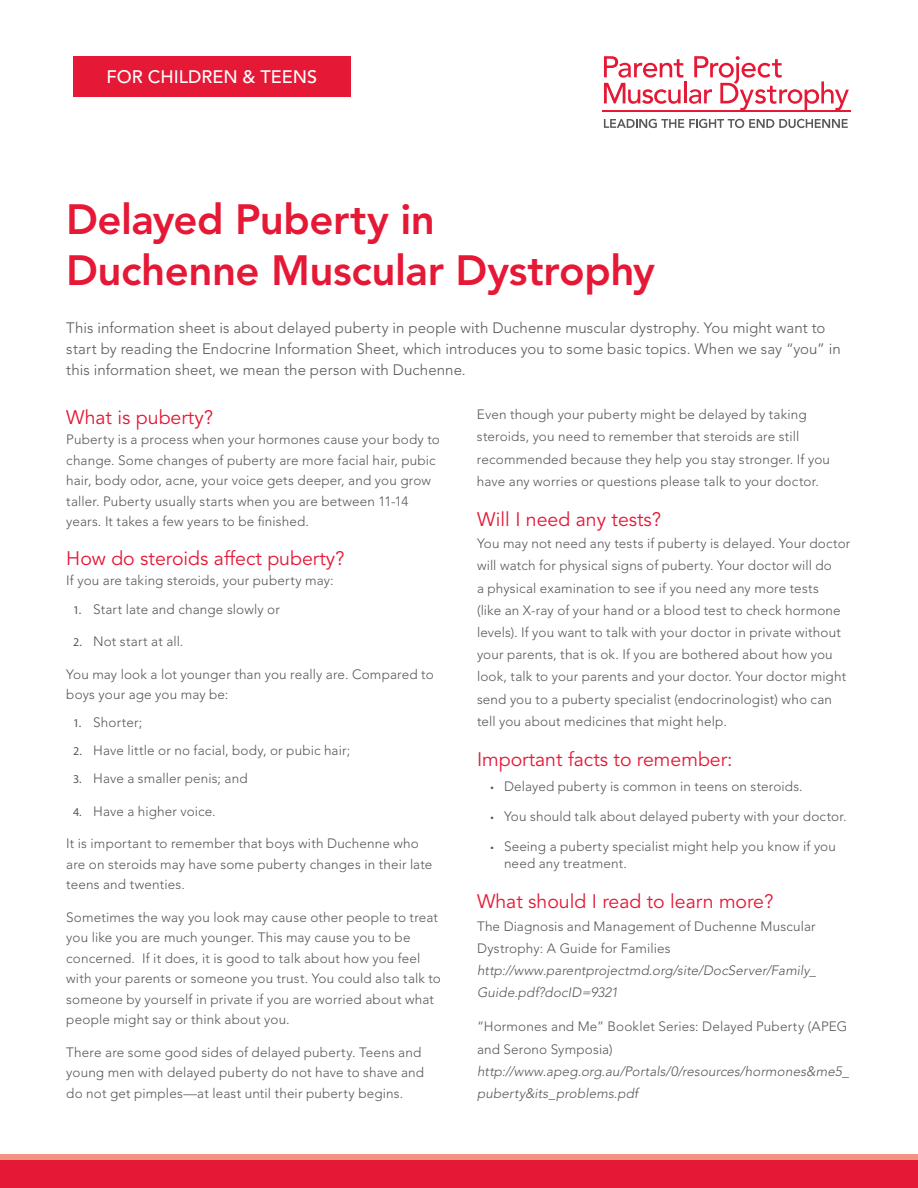
<style>
.page{position:relative;width:918px;height:1188px;background:#fff}
.page>*{position:absolute;margin:0;border:0;box-sizing:border-box;transform-origin:0 0}
.t1{font:800 42px/50.4px "Avenir LT Std";letter-spacing:-.01em;color:#e51836}
.t2{font:19.5px "Avenir LT Std";color:#e51836}
.t3{font:500 18px "Avenir LT Std";color:#fff}
.t4{font:300 15px/21px "Avenir LT Std";letter-spacing:.005em;color:#57585a}
.t5{font:300 13.5px/20.5px "Avenir LT Std";letter-spacing:.01em;color:#57585a}
.t6{font:italic 300 13.5px/22.2px "Avenir LT Std";letter-spacing:.01em;color:#57585a}
.s1{font-family:"Myriad Pro";font-weight:400;font-size:12px}
</style>
<div class="page">
<div style="left:0;top:1155px;width:918px;height:33px;background:linear-gradient(to right,#f19385,#f19385)"></div>
<div style="left:0;top:1161px;width:918px;height:27px;background:#e51836"></div>
<svg style="left:604px;top:119px;width:244px;height:9px"></svg>
<hr style="left:602px;top:110px;width:248px;height:1px;background:#e51836">
<svg style="left:604px;top:56px;width:79px;height:48px"></svg>
<hr style="left:684px;top:81px;width:2px;height:22px;background:#e51836">
<svg style="left:689px;top:56px;width:160px;height:54px"></svg>
<div style="left:73px;top:56px;width:278px;height:41px;background:#e51836"></div>
<h3 class="t3" style="left:107px;top:66px;width:212px">FOR CHILDREN &amp; TEENS</h3>
<h1 class="t1" style="left:66px;top:195px;width:590px">Delayed Puberty in<br>Duchenne Muscular Dystrophy</h1>
<p class="t4" style="left:66px;top:317px;width:776px">This information sheet is about delayed puberty in people with Duchenne muscular dystrophy. You might want to start by reading the Endocrine Information Sheet, which introduces you to some basic topics. When we say “you” in this information sheet, we mean the person with Duchenne.</p>
<h2 class="t2" style="left:66px;top:406px;width:148px">What is puberty?</h2>
<p class="t5" style="left:66px;top:429px;width:375px">Puberty is a process when your hormones cause your body to change. Some changes of puberty are more facial hair, pubic hair, body odor, acne, your voice gets deeper, and you grow taller. Puberty usually starts when you are between 11-14 years. It takes a few years to be finished.</p>
<h2 class="t2" style="left:66px;top:547px;width:280px">How do steroids affect puberty?</h2>
<p class="t5" style="left:66px;top:571px;width:269px">If you are taking steroids, your puberty may:</p>
<p class="t5" style="left:73px;top:599px;width:208px"><span class="s1">1.</span> Start late and change slowly or</p>
<p class="t5" style="left:73px;top:631px;width:112px"><span class="s1">2.</span> Not start at all.</p>
<p class="t5" style="left:66px;top:664px;width:369px">You may look a lot younger than you really are. Compared to boys your age you may be:</p>
<p class="t5" style="left:73px;top:712px;width:71px"><span class="s1">1.</span> Shorter;</p>
<p class="t5" style="left:73px;top:740px;width:279px"><span class="s1">2.</span> Have little or no facial, body, or pubic hair;</p>
<p class="t5" style="left:73px;top:768px;width:176px"><span class="s1">3.</span> Have a smaller penis; and</p>
<p class="t5" style="left:73px;top:801px;width:144px"><span class="s1">4.</span> Have a higher voice.</p>
<p class="t5" style="left:66px;top:833px;width:368px">It is important to remember that boys with Duchenne who are on steroids may have some puberty changes in their late teens and twenties.</p>
<p class="t5" style="left:66px;top:907px;width:376px">Sometimes the way you look may cause other people to treat you like you are much younger. This may cause you to be concerned. If it does, it is good to talk about how you feel with your parents or someone you trust. You could also talk to someone by yourself in private if you are worried about what people might say or think about you.</p>
<p class="t5" style="left:66px;top:1042px;width:359px">There are some good sides of delayed puberty. Teens and young men with delayed puberty do not have to shave and do not get pimples—at least until their puberty begins.</p>
<p class="t5" style="left:477px;top:403px;width:355px;line-height:22.2px">Even though your puberty might be delayed by taking steroids, you need to remember that steroids are still recommended because they help you stay stronger. If you have any worries or questions please talk to your doctor.</p>
<h2 class="t2" style="left:477px;top:508px;width:186px">Will I need any tests?</h2>
<p class="t5" style="left:477px;top:533px;width:375px;line-height:22.2px">You may not need any tests if puberty is delayed. Your doctor will watch for physical signs of puberty. Your doctor will do<br>a physical examination to see if you need any more tests<br>(like an X-ray of your hand or a blood test to check hormone levels). If you want to talk with your doctor in private without your parents, that is ok. If you are bothered about how you look, talk to your parents and your doctor. Your doctor might send you to a puberty specialist (endocrinologist) who can tell you about medicines that might help.</p>
<h2 class="t2" style="left:477px;top:748px;width:257px">Important facts to remember:</h2>
<p class="t5" style="left:490px;top:776px;width:314px"><span class="s1">•</span> Delayed puberty is common in teens on steroids.</p>
<p class="t5" style="left:490px;top:806px;width:358px"><span class="s1">•</span> You should talk about delayed puberty with your doctor.</p>
<p class="t5" style="left:504px;top:837px;width:334px;line-height:17.7px;text-indent:-14px"><span class="s1">•</span> Seeing a puberty specialist might help you know if you need any treatment.</p>
<h2 class="t2" style="left:477px;top:891px;width:298px">What should I read to learn more?</h2>
<p class="t5" style="left:477px;top:915px;width:340px;line-height:22.2px">The Diagnosis and Management of Duchenne Muscular<br>Dystrophy: A Guide for Families</p>
<p class="t6" style="left:477px;top:960px;width:341px">http://www.parentprojectmd.org/site/DocServer/Family_<br>Guide.pdf?docID=9321</p>
<p class="t5" style="left:477px;top:1016px;width:372px;line-height:22.2px">“Hormones and Me” Booklet Series: Delayed Puberty (APEG and Serono Symposia)</p>
<p class="t6" style="left:477px;top:1060px;width:374px">http://www.apeg.org.au/Portals/0/resources/hormones&amp;me5_ puberty&amp;its_problems.pdf</p>
</div>
